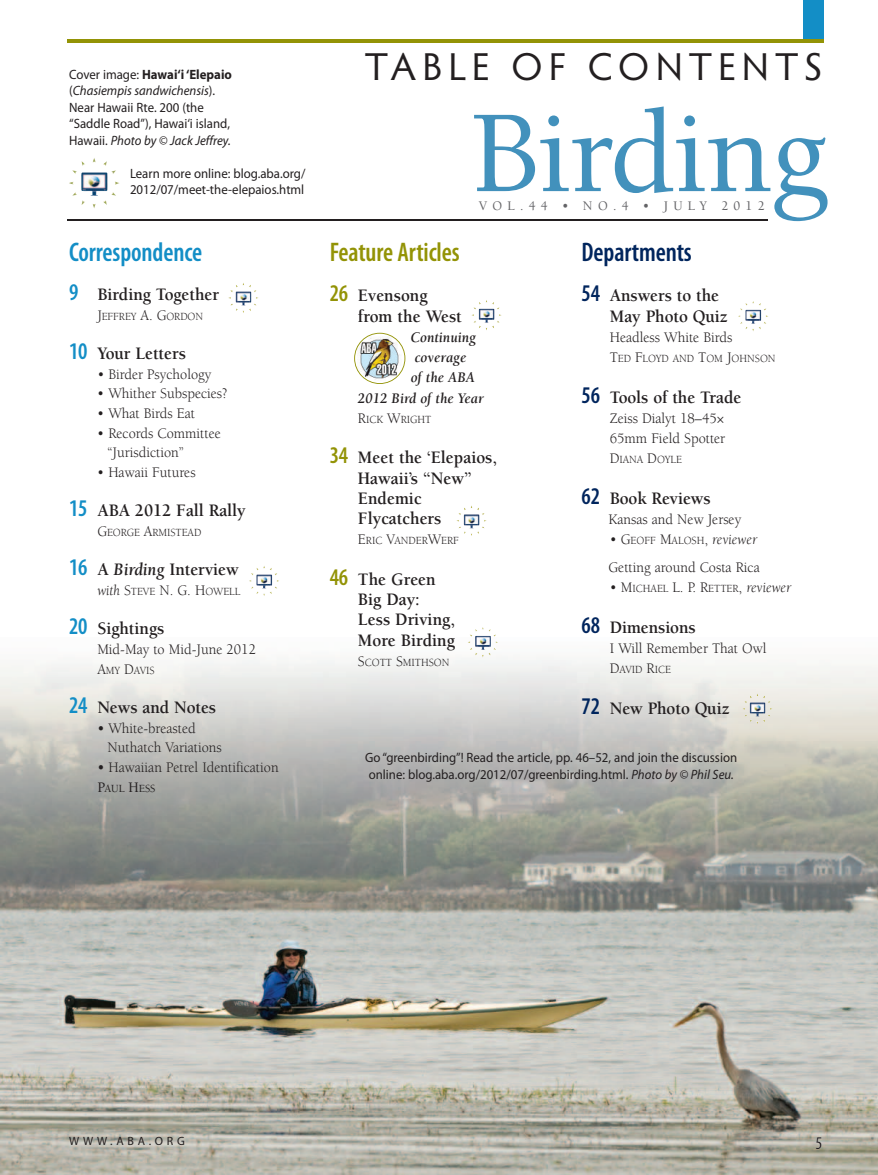
<style>
.page{position:relative;width:878px;height:1175px;background:#fff}
.page>*{position:absolute;margin:0;border:0;box-sizing:border-box;transform-origin:0 0}
.t1{font:500 120px "Berkeley Std";letter-spacing:-.01em;color:#4291bc}
.t2{font:39px "Hypatia Sans Pro";letter-spacing:.145em;color:#231f20}
.t3{font:600 condensed 27px "Myriad Pro";letter-spacing:-.005em;color:#939306;scale:.95 1}
.t4{font:600 condensed 27px "Myriad Pro";letter-spacing:-.005em;color:#138ec6;scale:.95 1}
.t5{font:600 condensed 27px "Myriad Pro";letter-spacing:-.005em;color:#00255d;scale:.95 1}
.t6{font:700 18px/20.2px "Berkeley Std";letter-spacing:-.005em;color:#231f20;scale:.95 1}
.t7{font:condensed 18px "Myriad Pro";color:#231f20}
.t8{font:15px/19.6px "Berkeley Std";color:#231f20;scale:.95 1}
.t9{font:italic 700 15px "Berkeley Std";color:#231f20;scale:.95 1}
.t10{font:13.5px/16.5px "Myriad Pro";color:#231f20;scale:.95 1}
.t11{font:500 13.5px "Berkeley Std";letter-spacing:.405em;color:#636366}
.t12{font:12px "Myriad Pro";letter-spacing:.31em;color:#231f20}
.t13{font:11.25px "Berkeley Std";color:#231f20;scale:.95 1}
.t14{font:500 11.25px "Berkeley Std";letter-spacing:-.005em;color:#231f20;scale:.95 1}
.s1{font-weight:700}
.s2{font-style:italic}
.s3{font-family:"Myriad Pro";font-weight:600;font-stretch:condensed;font-size:24px;color:#138ec6}
.s4{font-size:15px}
.s5{font-style:italic;font-size:15px}
.s6{font-weight:500}
.s7{font-family:"Myriad Pro";font-weight:600;font-stretch:condensed;font-size:24px;color:#939306}
.s8{font-family:"Myriad Pro";font-weight:600;font-stretch:condensed;font-size:24px;color:#00255d}
</style>
<div class="page">
<img style="left:0;top:657px;width:878px;height:517px">
<img style="left:69px;top:158px;width:50px;height:50px">
<hr style="left:68px;top:219px;width:699px;height:2px;background:#231f20">
<div style="left:803px;top:0;width:21px;height:40px;background:#138ec6"></div>
<hr style="left:68px;top:39px;width:756px;height:3px;background:#939306">
<img style="left:471px;top:300px;width:31px;height:30px">
<img style="left:456px;top:505px;width:31px;height:31px">
<img style="left:468px;top:627px;width:30px;height:30px">
<img style="left:738px;top:301px;width:30px;height:30px">
<img style="left:742px;top:693px;width:30px;height:31px">
<img style="left:228px;top:283px;width:30px;height:30px">
<img style="left:249px;top:566px;width:30px;height:30px">
<svg style="left:354px;top:333px;width:51px;height:51px"></svg>
<p class="t10" style="left:69px;top:67px;width:173px">Cover image: <span class="s1">Hawai‘i ‘Elepaio </span>(<span class="s2">Chasiempis sandwichensis</span>).<br>Near Hawaii Rte. 200 (the “Saddle Road”), Hawai‘i island,<br>Hawaii. <span class="s2">Photo by © Jack Jeffrey.</span></p>
<p class="t10" style="left:130px;top:166px;width:186px">Learn more online: blog.aba.org/<br>2012/07/meet-the-elepaios.html</p>
<h3 class="t4" style="left:69px;top:242px;width:142px">Correspondence</h3>
<h3 class="t6" style="left:69px;top:286px;width:159px"><span class="s3">9</span> Birding Together</h3>
<p class="t13" style="left:97px;top:312px;width:113px"><span class="s4">J</span>EFFREY <span class="s4">A. G</span>ORDON</p>
<h3 class="t6" style="left:69px;top:345px;width:124px"><span class="s3">10</span> Your Letters</h3>
<p class="t8" style="left:97px;top:365px;width:121px">• Birder Psychology</p>
<p class="t8" style="left:97px;top:385px;width:138px">• Whither Subspecies?</p>
<p class="t8" style="left:97px;top:405px;width:104px">• What Birds Eat</p>
<p class="t8" style="left:108px;top:424px;width:121px;text-indent:-10px">• Records Committee “Jurisdiction”</p>
<p class="t8" style="left:97px;top:464px;width:105px">• Hawaii Futures</p>
<h3 class="t6" style="left:69px;top:502px;width:187px"><span class="s3">15</span> ABA 2012 Fall Rally</h3>
<p class="t13" style="left:97px;top:528px;width:111px"><span class="s4">G</span>EORGE <span class="s4">A</span>RMISTEAD</p>
<h3 class="t6" style="left:69px;top:561px;width:180px"><span class="s3">16</span> A <span class="s2">Birding</span> Interview</h3>
<p class="t13" style="left:97px;top:587px;width:152px"><span class="s5">with</span> <span class="s4">S</span>TEVE <span class="s4">N. G. H</span>OWELL</p>
<h3 class="t6" style="left:69px;top:620px;width:102px"><span class="s3">20</span> Sightings</h3>
<p class="t8" style="left:97px;top:640px;width:168px">Mid-May to Mid-June 2012</p>
<p class="t13" style="left:97px;top:665px;width:62px"><span class="s4">A</span>MY <span class="s4">D</span>AVIS</p>
<h3 class="t6" style="left:69px;top:698px;width:156px"><span class="s3">24</span> News and Notes</h3>
<p class="t8" style="left:108px;top:719px;width:122px;text-indent:-10px"><span class="s6">•</span> White-breasted<br>Nuthatch Variations</p>
<p class="t8" style="left:97px;top:758px;width:192px"><span class="s6">•</span> Hawaiian Petrel Identification</p>
<p class="t14" style="left:97px;top:783px;width:62px"><span class="s4">P</span>AUL <span class="s4">H</span>ESS</p>
<h2 class="t2" style="left:364px;top:51px;width:459px">TABLE OF CONTENTS</h2>
<h1 class="t1" style="left:472px;top:106px;width:357px">Birding</h1>
<p class="t11" style="left:479px;top:201px;width:91px">VOL.44 •</p>
<p class="t11" style="left:583px;top:201px;width:126px">N O.4 • JULY</p>
<p class="t11" style="left:721px;top:201px;width:45px">2012</p>
<h3 class="t3" style="left:329px;top:242px;width:138px">Feature Articles</h3>
<h3 class="t6" style="left:358px;top:287px;width:111px;text-indent:-28px"><span class="s7">26</span> Evensong from the West</h3>
<p class="t9" style="left:411px;top:331px;width:70px">Continuing</p>
<p class="t9" style="left:415px;top:351px;width:56px">coverage</p>
<p class="t9" style="left:411px;top:372px;width:69px">of the ABA</p>
<p class="t9" style="left:358px;top:392px;width:134px">2012 Bird of the Year</p>
<p class="t13" style="left:358px;top:415px;width:79px"><span class="s4">R</span>ICK <span class="s4">W</span>RIGHT</p>
<h3 class="t6" style="left:358px;top:449px;width:148px;text-indent:-28px"><span class="s7">34</span> Meet the ‘Elepaios,<br>Hawaii’s “New”<br>Endemic<br>Flycatchers</h3>
<p class="t13" style="left:358px;top:536px;width:108px"><span class="s4">E</span>RIC <span class="s4">V</span>ANDER<span class="s4">W</span>ERF</p>
<h3 class="t6" style="left:358px;top:570px;width:104px;text-indent:-28px"><span class="s7">46</span> The Green<br>Big Day:<br>Less Driving,<br>More Birding</h3>
<p class="t13" style="left:358px;top:658px;width:98px"><span class="s4">S</span>COTT <span class="s4">S</span>MITHSON</p>
<h3 class="t5" style="left:581px;top:242px;width:118px">Departments</h3>
<h3 class="t6" style="left:609px;top:287px;width:126px;text-indent:-28px"><span class="s8">54</span> Answers to the<br>May Photo Quiz</h3>
<p class="t8" style="left:609px;top:328px;width:130px">Headless White Birds</p>
<p class="t13" style="left:609px;top:354px;width:176px"><span class="s4">T</span>ED <span class="s4">F</span>LOYD AND <span class="s4">T</span>OM <span class="s4">J</span>OHNSON</p>
<h3 class="t6" style="left:581px;top:388px;width:170px"><span class="s8">56</span> Tools of the Trade</h3>
<p class="t8" style="left:609px;top:409px;width:123px;line-height:20.2px">Zeiss Dialyt 18–45×<br>65mm Field Spotter</p>
<p class="t13" style="left:609px;top:455px;width:77px"><span class="s4">D</span>IANA <span class="s4">D</span>OYLE</p>
<h3 class="t6" style="left:581px;top:489px;width:138px"><span class="s8">62</span> Book Reviews</h3>
<p class="t8" style="left:608px;top:511px;width:141px">Kansas and New Jersey</p>
<p class="t13" style="left:609px;top:536px;width:157px"><span class="s4">• G</span>EOFF <span class="s4">M</span>ALOSH<span class="s4">,</span> <span class="s5">reviewer</span></p>
<p class="t8" style="left:608px;top:559px;width:161px">Getting around Costa Rica</p>
<p class="t13" style="left:609px;top:584px;width:193px"><span class="s4">• M</span>ICHAEL <span class="s4">L. P. R</span>ETTER<span class="s4">,</span> <span class="s5">reviewer</span></p>
<h3 class="t6" style="left:581px;top:618px;width:122px"><span class="s8">68</span> Dimensions</h3>
<p class="t8" style="left:609px;top:640px;width:166px">I Will Remember That Owl</p>
<p class="t13" style="left:609px;top:665px;width:66px"><span class="s4">D</span>AVID <span class="s4">R</span>ICE</p>
<h3 class="t6" style="left:581px;top:699px;width:157px"><span class="s8">72</span> New Photo Quiz</h3>
<p class="t10" style="left:365px;top:750px;width:393px">Go “greenbirding”! Read the article, pp. 46–52, and join the discussion online: blog.aba.org/2012/07/greenbirding.html. <span class="s2">Photo by © Phil Seu.</span></p>
<p class="t12" style="left:69px;top:1136px;width:117px">WWW.ABA.ORG</p>
<h3 class="t7" style="left:815px;top:1137px;width:8px">5</h3>
</div>
